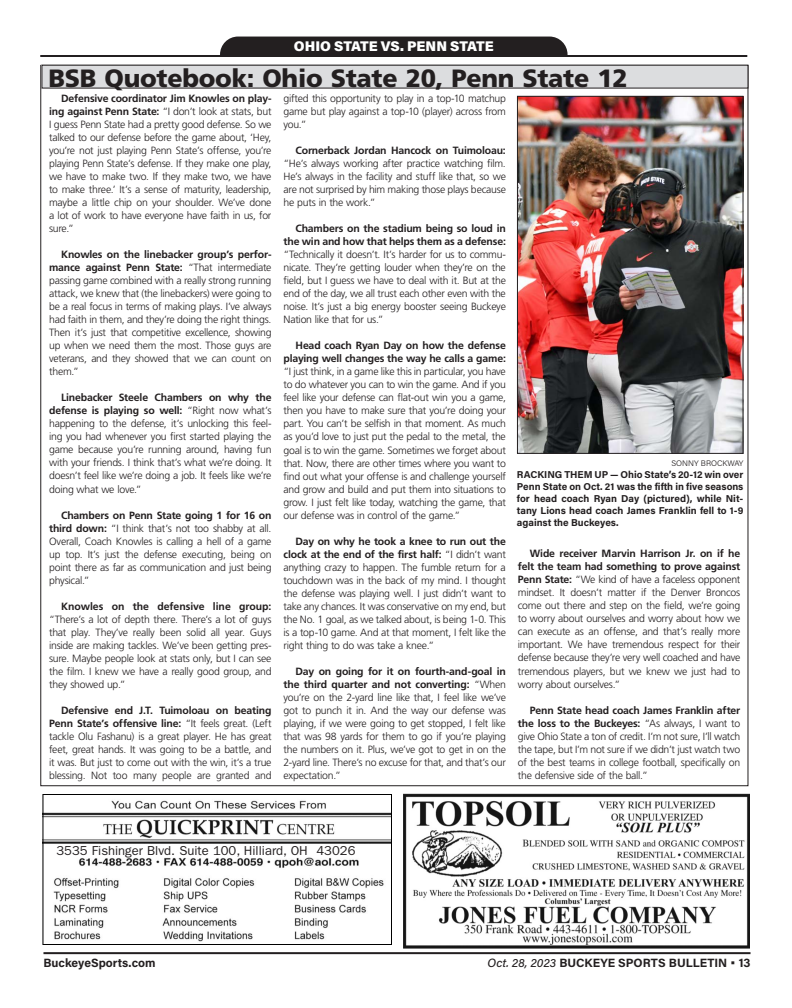
<style>
.page{position:relative;width:792px;height:1008px;background:#fff}
.page>*{position:absolute;margin:0;border:0;box-sizing:border-box;transform-origin:0 0}
.t1{font:900 25px "Frutiger LT Std";letter-spacing:-.01em;color:#231f20}
.t2{font:900 14px "Acumin Pro";color:#fff}
.t3{font:13px "ITC Franklin Gothic Std";color:#231f20}
.t4{font:700 12px "Acumin Pro";color:#231f20}
.Quotebook_Quotes{font:300 10.5px/13px "Frutiger LT Std";letter-spacing:-.025em;color:#231f20;text-align:justify}
.Cutline_Text{font:700 10px/12px "Acumin Pro";color:#231f20;text-align:justify}
.Cutline_Credit{font:300 8px "Acumin Pro";color:#231f20}
.s1{font-weight:700}
.s2{font-weight:500;font-style:italic}
</style>
<div class="page">
<hr style="left:43px;top:952px;width:708px;height:2px;background:#231f20">
<div style="left:220px;top:37px;width:348px;height:98px;background:#231f20;border-radius:18px"></div>
<div style="left:214px;top:57px;width:360px;height:84px;background:#fff"></div>
<hr style="left:40px;top:55px;width:707px;height:2px;background:#231f20">
<div style="left:42px;top:65px;width:706px;height:23px;background:#dcdddf"></div>
<div style="left:41px;top:65px;width:707px;height:24px;border:1px solid #231f20"></div>
<img style="left:519px;top:98px;width:223px;height:354px">
<div style="left:517px;top:96px;width:227px;height:358px;border:1px solid #231f20"></div>
<img style="left:403px;top:793px;width:347px;height:155px">
<img style="left:44px;top:800px;width:346px;height:142px">
<div style="left:42px;top:794px;width:350px;height:151px;border:1px solid #000"></div>
<div style="left:64px;top:845px;width:308px;height:11px;background:#fff"></div>
<svg style="left:128px;top:856px;width:192px;height:1px"></svg>
<p class="t2" style="left:294px;top:36px;width:201px">OHIO STATE VS. PENN STATE</p>
<p class="t1" style="left:48px;top:63px;width:581px">BSB Quotebook: Ohio State 20, Penn State 12</p>
<p class="Quotebook_Quotes" style="left:49px;top:92px;width:224px;text-indent:12px"><span class="s1">Defensive coordinator Jim Knowles on play&shy;ing against Penn State:</span> “I don’t look at stats, but I guess Penn State had a pretty good defense. So we talked to our defense before the game about, ‘Hey, you’re not just playing Penn State’s offense, you’re playing Penn State’s defense. If they make one play, we have to make two. If they make two, we have to make three.’ It’s a sense of maturity, leadership, maybe a little chip on your shoulder. We’ve done a lot of work to have everyone have faith in us, for sure.”</p>
<p class="Quotebook_Quotes" style="left:49px;top:248px;width:224px;text-indent:12px"><span class="s1">Knowles on the linebacker group’s perfor&shy;mance against Penn State:</span> “That intermediate passing game combined with a really strong running attack, we knew that (the linebackers) were going to be a real focus in terms of making plays. I’ve always had faith in them, and they’re doing the right things.<br>Then it’s just that competitive excellence, showing up when we need them the most. Those guys are veterans, and they showed that we can count on them.”</p>
<p class="Quotebook_Quotes" style="left:49px;top:391px;width:224px;text-indent:12px"><span class="s1">Linebacker Steele Chambers on why the defense is playing so well:</span> “Right now what’s happening to the defense, it’s unlocking this feel&shy;ing you had whenever you first started playing the game because you’re running around, having fun with your friends. I think that’s what we’re doing. It doesn’t feel like we’re doing a job. It feels like we’re doing what we love.”</p>
<p class="Quotebook_Quotes" style="left:49px;top:509px;width:224px;text-indent:12px"><span class="s1">Chambers on Penn State going 1 for 16 on third down:</span> “I think that’s not too shabby at all.<br>Overall, Coach Knowles is calling a hell of a game up top. It’s just the defense executing, being on point there as far as communication and just being physical.”</p>
<p class="Quotebook_Quotes" style="left:49px;top:600px;width:224px;text-indent:12px"><span class="s1">Knowles on the defensive line group: </span>“There’s a lot of depth there. There’s a lot of guys that play. They’ve really been solid all year. Guys inside are making tackles. We’ve been getting pres&shy;sure. Maybe people look at stats only, but I can see the film. I knew we have a really good group, and they showed up.”</p>
<p class="Quotebook_Quotes" style="left:49px;top:704px;width:224px;text-indent:12px"><span class="s1">Defensive end J.T. Tuimoloau on beating Penn State’s offensive line:</span> “It feels great. (Left tackle Olu Fashanu) is a great player. He has great feet, great hands. It was going to be a battle, and it was. But just to come out with the win, it’s a true blessing. Not too many people are granted and</p>
<p class="Quotebook_Quotes" style="left:284px;top:92px;width:224px">gifted this opportunity to play in a top-10 matchup game but play against a top-10 (player) across from you.”</p>
<p class="Quotebook_Quotes" style="left:284px;top:144px;width:224px;text-indent:12px"><span class="s1">Cornerback Jordan Hancock on Tuimoloau: </span>“He’s always working after practice watching film.<br>He’s always in the facility and stuff like that, so we are not surprised by him making those plays because he puts in the work.”</p>
<p class="Quotebook_Quotes" style="left:284px;top:222px;width:224px;text-indent:12px"><span class="s1">Chambers on the stadium being so loud in the win and how that helps them as a defense: </span>“Technically it doesn’t. It’s harder for us to commu&shy;nicate. They’re getting louder when they’re on the field, but I guess we have to deal with it. But at the end of the day, we all trust each other even with the noise. It’s just a big energy booster seeing Buckeye Nation like that for us.”</p>
<p class="Quotebook_Quotes" style="left:284px;top:339px;width:224px;text-indent:12px"><span class="s1">Head coach Ryan Day on how the defense playing well changes the way he calls a game: </span>“I just think, in a game like this in particular, you have to do whatever you can to win the game. And if you feel like your defense can flat-out win you a game, then you have to make sure that you’re doing your part. You can’t be selfish in that moment. As much as you’d love to just put the pedal to the metal, the goal is to win the game. Sometimes we forget about that. Now, there are other times where you want to find out what your offense is and challenge yourself and grow and build and put them into situations to grow. I just felt like today, watching the game, that our defense was in control of the game.”</p>
<p class="Quotebook_Quotes" style="left:284px;top:535px;width:224px;text-indent:12px"><span class="s1">Day on why he took a knee to run out the clock at the end of the first half:</span> “I didn’t want anything crazy to happen. The fumble return for a touchdown was in the back of my mind. I thought the defense was playing well. I just didn’t want to take any chances. It was conservative on my end, but the No. 1 goal, as we talked about, is being 1-0. This is a top-10 game. And at that moment, I felt like the right thing to do was take a knee.”</p>
<p class="Quotebook_Quotes" style="left:284px;top:665px;width:224px;text-indent:12px"><span class="s1">Day on going for it on fourth-and-goal in the third quarter and not converting:</span> “When you’re on the 2-yard line like that, I feel like we’ve got to punch it in. And the way our defense was playing, if we were going to get stopped, I felt like that was 98 yards for them to go if you’re playing the numbers on it. Plus, we’ve got to get in on the 2-yard line. There’s no excuse for that, and that’s our expectation.”</p>
<p class="Cutline_Credit" style="left:671px;top:458px;width:74px">SONNY BROCKWAY</p>
<p class="Cutline_Text" style="left:517px;top:468px;width:228px">RACKING THEM UP — Ohio State’s 20-12 win over Penn State on Oct. 21 was the fifth in five seasons for head coach Ryan Day (pictured), while Nit&shy;tany Lions head coach James Franklin fell to 1-9 against the Buckeyes.</p>
<p class="Quotebook_Quotes" style="left:518px;top:547px;width:224px;text-indent:12px"><span class="s1">Wide receiver Marvin Harrison Jr. on if he felt the team had something to prove against Penn State:</span> “We kind of have a faceless opponent mindset. It doesn’t matter if the Denver Broncos come out there and step on the field, we’re going to worry about ourselves and worry about how we can execute as an offense, and that’s really more important. We have tremendous respect for their defense because they’re very well coached and have tremendous players, but we knew we just had to worry about ourselves.”</p>
<p class="Quotebook_Quotes" style="left:518px;top:704px;width:224px;text-indent:12px"><span class="s1">Penn State head coach James Franklin after the loss to the Buckeyes:</span> “As always, I want to give Ohio State a ton of credit. I’m not sure, I’ll watch the tape, but I’m not sure if we didn’t just watch two of the best teams in college football, specifically on the defensive side of the ball.”</p>
<p class="t3" style="left:56px;top:843px;width:301px">3535 Fishinger Blvd. Suite 100, Hilliard, OH 43026</p>
<p class="t4" style="left:43px;top:955px;width:114px">BuckeyeSports.com</p>
<p class="t4" style="left:487px;top:955px;width:265px"><span class="s2">Oct. 28, 2023</span> BUCKEYE SPORTS BULLETIN • 13</p>
</div>
